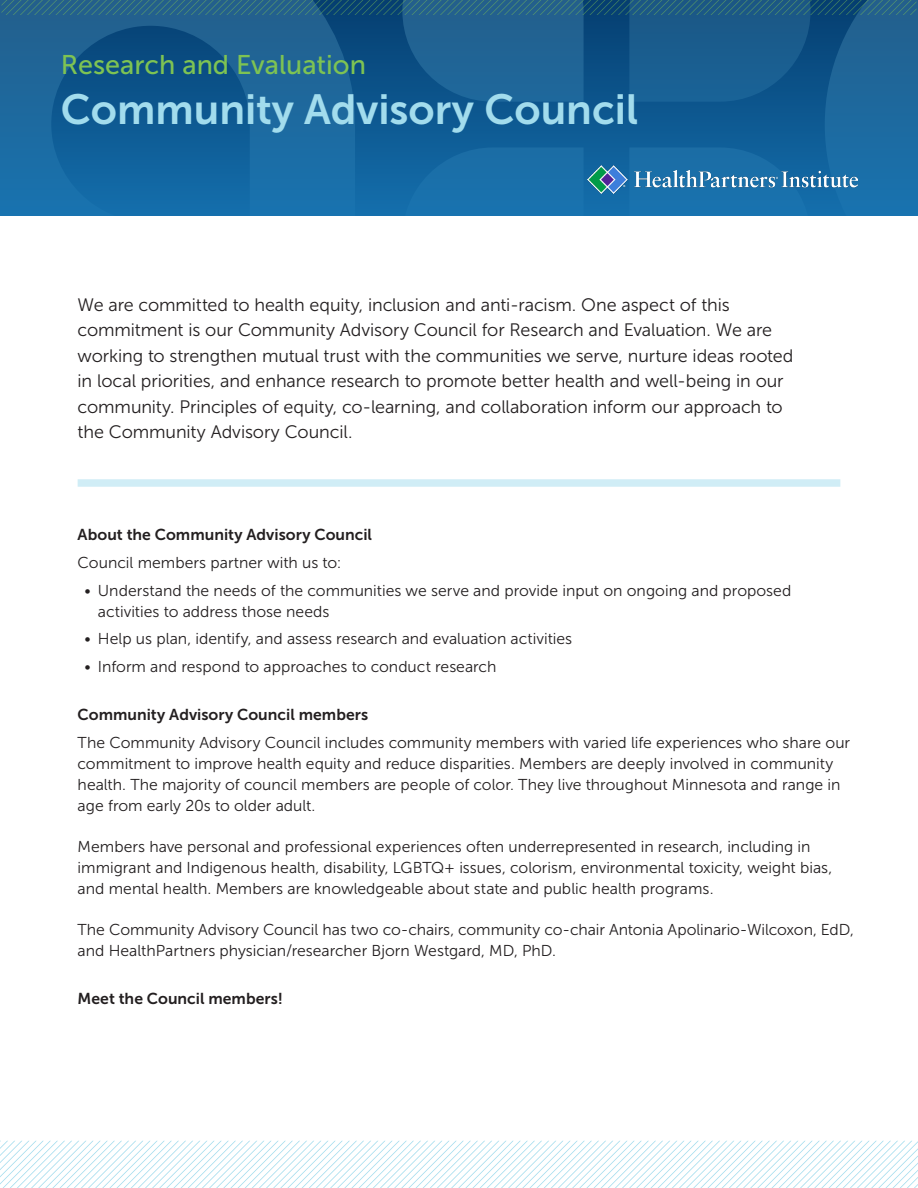
<style>
.page{position:relative;width:918px;height:1188px;background:#fff}
.page>*{position:absolute;margin:0;border:0;box-sizing:border-box;transform-origin:0 0}
.t1{font:42px "Museo Sans 700";color:#a2dced}
.t2{font:27px "Museo Sans 500";color:#7ec353}
.t3{font:18px/25.5px "Museo Sans 300";letter-spacing:-.005em;color:#231f20}
.t4{font:15.75px/21px "Museo Sans 300";color:#231f20}
.t5{font:15.75px "Museo Sans 700";letter-spacing:.005em;color:#231f20}
</style>
<div class="page">
<svg style="left:2px;top:0;width:916px;height:216px;background:#186297"></svg>
<svg style="left:0;top:1141px;width:918px;height:47px"></svg>
<div style="left:78px;top:479px;width:762px;height:8px;background:#d0edf6"></div>
<p class="t2" style="left:61px;top:50px;width:307px">Research and Evaluation</p>
<p class="t1" style="left:61px;top:86px;width:579px">Community Advisory Council</p>
<p class="t3" style="left:78px;top:292px;width:717px">We are committed to health equity, inclusion and anti-racism. One aspect of this commitment is our Community Advisory Council for Research and Evaluation. We are working to strengthen mutual trust with the communities we serve, nurture ideas rooted in local priorities, and enhance research to promote better health and well-being in our community. Principles of equity, co-learning, and collaboration inform our approach to the Community Advisory Council.</p>
<p class="t5" style="left:78px;top:526px;width:296px">About the Community Advisory Council</p>
<p class="t4" style="left:78px;top:552px;width:265px">Council members partner with us to:</p>
<p class="t4" style="left:98px;top:580px;width:695px;text-indent:-14px">• Understand the needs of the communities we serve and provide input on ongoing and proposed activities to address those needs</p>
<p class="t4" style="left:84px;top:628px;width:489px">• Help us plan, identify, and assess research and evaluation activities</p>
<p class="t4" style="left:84px;top:656px;width:414px">• Inform and respond to approaches to conduct research</p>
<p class="t5" style="left:78px;top:706px;width:292px">Community Advisory Council members</p>
<p class="t4" style="left:78px;top:732px;width:774px">The Community Advisory Council includes community members with varied life experiences who share our commitment to improve health equity and reduce disparities. Members are deeply involved in community health. The majority of council members are people of color. They live throughout Minnesota and range in age from early 20s to older adult.</p>
<p class="t4" style="left:78px;top:836px;width:756px">Members have personal and professional experiences often underrepresented in research, including in immigrant and Indigenous health, disability, LGBTQ+ issues, colorism, environmental toxicity, weight bias, and mental health. Members are knowledgeable about state and public health programs.</p>
<p class="t4" style="left:78px;top:919px;width:778px">The Community Advisory Council has two co-chairs, community co-chair Antonia Apolinario-Wilcoxon, EdD, and HealthPartners physician/researcher Bjorn Westgard, MD, PhD.</p>
<p class="t5" style="left:78px;top:990px;width:207px">Meet the Council members!</p>
</div>
